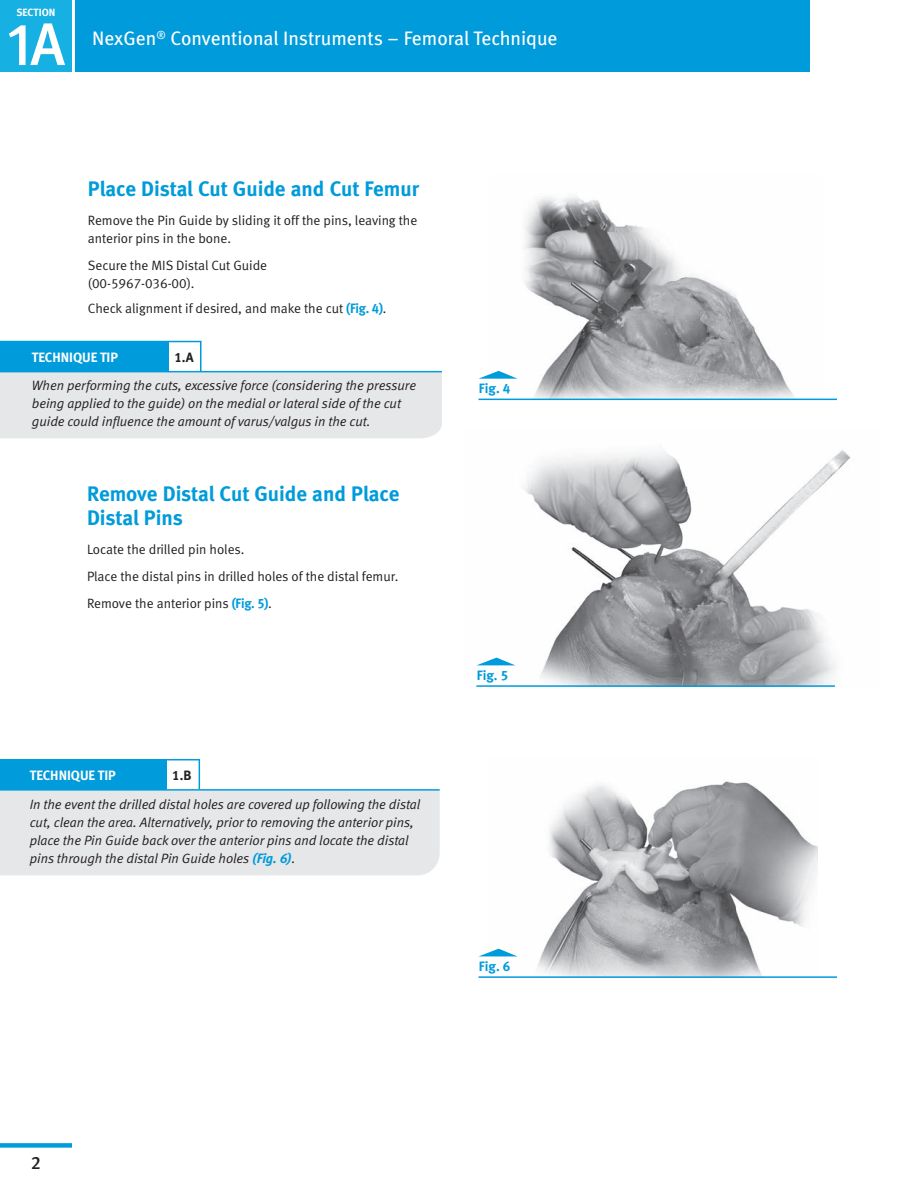
<style>
.page{position:relative;width:918px;height:1188px;background:#fff}
.page>*{position:absolute;margin:0;border:0;box-sizing:border-box;transform-origin:0 0}
.t1{font:60px "Meta Medium Expert";color:#fff}
.t2{font:21px/24px "Meta Bold LF";color:#009bda}
.t3{font:19.5px "Meta Book LF";color:#fff}
.t4{font:18px "Meta Medium LF";color:#231f20}
.t5{font:italic 13.5px/18px "Meta Normal LF";color:#231f20}
.t6{font:13.5px/18px "Meta Normal LF";color:#231f20}
.t7{font:13.5px "Meta Bold LF";color:#fff}
.t8{font:13.5px "Meta Bold LF";color:#009bda}
.t9{font:13.5px "Meta Bold LF";color:#231f20}
.t10{font:10.5px "Meta Bold LF";color:#fff}
.s1{font-family:"Meta";font-weight:500}
.s2{font-family:"Meta Bold LF";color:#009bda}
</style>
<div class="page">
<div style="left:75px;top:0;width:735px;height:72px;background:#009bda"></div>
<div style="left:0;top:0;width:72px;height:72px;background:#16b0e3"></div>
<div style="left:0;top:1143px;width:72px;height:5px;background:#009bda"></div>
<img style="left:476px;top:450px;width:375px;height:235px">
<img style="left:489px;top:780px;width:328px;height:196px">
<img style="left:489px;top:196px;width:334px;height:203px">
<div style="left:0;top:759px;width:166px;height:31px;background:#009bda"></div>
<div style="left:0;top:791px;width:440px;height:84px;background:#e6e7e9"></div>
<hr style="left:0;top:759px;width:199px;height:1px;background:#009bda">
<hr style="left:0;top:789px;width:440px;height:2px;background:#009bda">
<hr style="left:199px;top:759px;width:1px;height:30px;background:#009bda">
<hr style="left:478px;top:399px;width:359px;height:1px;background:#009bda">
<svg style="left:478px;top:371px;width:40px;height:8px"></svg>
<hr style="left:476px;top:685px;width:359px;height:2px;background:#009bda">
<svg style="left:476px;top:658px;width:39px;height:7px"></svg>
<hr style="left:478px;top:976px;width:359px;height:2px;background:#009bda">
<svg style="left:480px;top:949px;width:38px;height:7px"></svg>
<div style="left:0;top:341px;width:169px;height:31px;background:#009bda"></div>
<div style="left:0;top:372px;width:442px;height:66px;background:#e6e7e9"></div>
<hr style="left:0;top:341px;width:202px;height:1px;background:#009bda">
<hr style="left:0;top:371px;width:442px;height:1px;background:#009bda">
<hr style="left:200px;top:342px;width:2px;height:30px;background:#009bda">
<p class="t10" style="left:17px;top:6px;width:40px">SECTION</p>
<h1 class="t1" style="left:7px;top:10px;width:59px">1<span class="s1">A</span></h1>
<h3 class="t3" style="left:92px;top:27px;width:467px">NexGen<sup>®</sup> Conventional Instruments – Femoral Technique</h3>
<h2 class="t2" style="left:88px;top:176px;width:333px">Place Distal Cut Guide and Cut Femur</h2>
<p class="t6" style="left:88px;top:211px;width:331px">Remove the Pin Guide by sliding it off the pins, leaving the anterior pins in the bone.</p>
<p class="t6" style="left:88px;top:256px;width:181px">Secure the MIS Distal Cut Guide (00-5967-036-00).</p>
<p class="t6" style="left:88px;top:299px;width:300px">Check alignment if desired, and make the cut <span class="s2">(Fig. 4)</span>.</p>
<p class="t7" style="left:32px;top:349px;width:88px">TECHNIQUE TIP</p>
<p class="t9" style="left:174px;top:349px;width:21px">1.A</p>
<p class="t5" style="left:32px;top:377px;width:386px">When performing the cuts, excessive force (considering the pressure being applied to the guide) on the medial or lateral side of the cut guide could influence the amount of varus/valgus in the cut.</p>
<h2 class="t2" style="left:87px;top:481px;width:314px">Remove Distal Cut Guide and Place<br>Distal Pins</h2>
<p class="t6" style="left:87px;top:535px;width:313px;line-height:27px">Locate the drilled pin holes.<br>Place the distal pins in drilled holes of the distal femur.<br>Remove the anterior pins <span class="s2">(Fig. 5)</span>.</p>
<p class="t7" style="left:30px;top:767px;width:88px">TECHNIQUE TIP</p>
<p class="t9" style="left:172px;top:767px;width:21px">1.B</p>
<p class="t5" style="left:30px;top:795px;width:392px">In the event the drilled distal holes are covered up following the distal cut, clean the area. Alternatively, prior to removing the anterior pins, place the Pin Guide back over the anterior pins and locate the distal pins through the distal Pin Guide holes <span class="s2">(Fig. 6)</span>.</p>
<p class="t8" style="left:479px;top:380px;width:33px">Fig. 4</p>
<p class="t8" style="left:477px;top:667px;width:33px">Fig. 5</p>
<p class="t8" style="left:479px;top:958px;width:33px">Fig. 6</p>
<h3 class="t4" style="left:31px;top:1152px;width:12px">2</h3>
</div>
